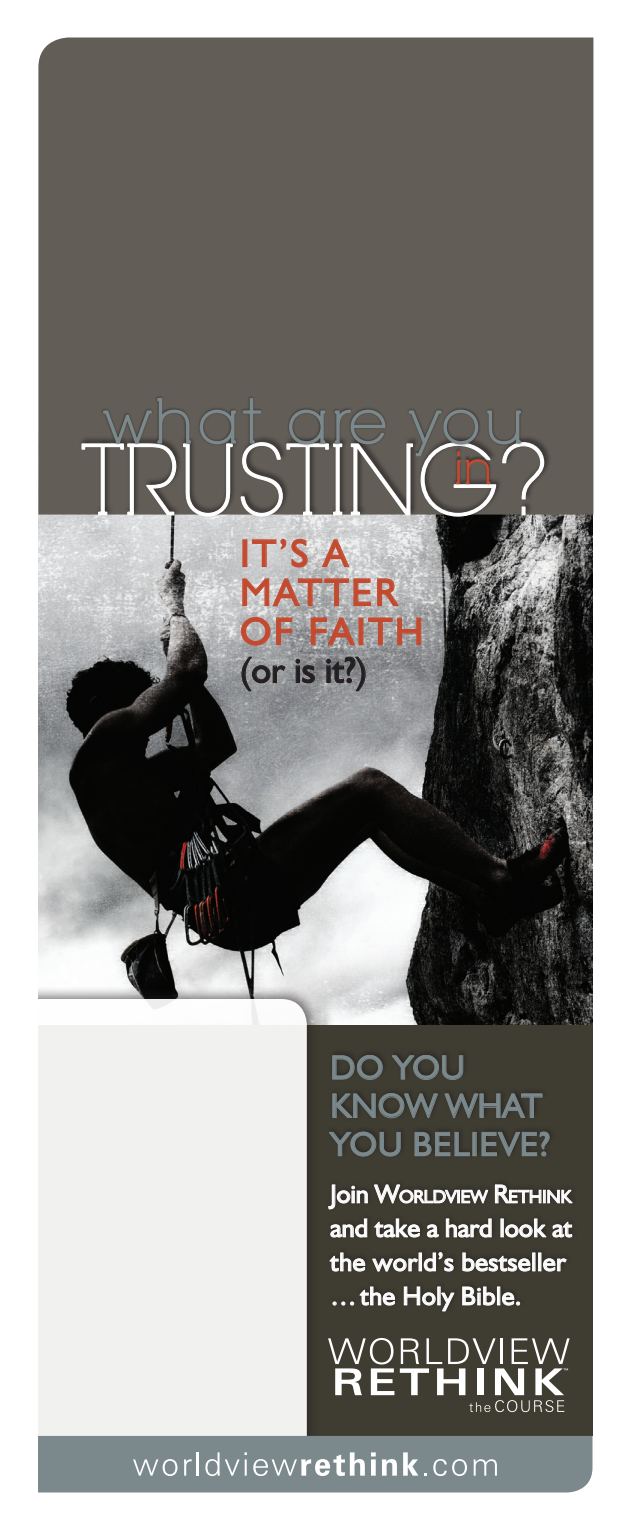
<style>
.page{position:relative;width:630px;height:1530px;background:#fff}
.page>*{position:absolute;margin:0;border:0;box-sizing:border-box;transform-origin:0 0}
.t1{font:95.75px "RNS Camelia";color:#fff}
.t2{font:39px/39px "Humanist 521 BT";letter-spacing:.065em;color:#c34a2f}
.t3{font:36.5px "Humanist 521 BT";color:#231f20}
.t4{font:34.25px/38.2px "Humanist 521 BT";letter-spacing:.015em;color:#7b898c}
.t5{font:26.25px/34px "Humanist 521 BT";letter-spacing:.01em;color:#fff}
.t6{font:18.25px "Humanist 521 BT";letter-spacing:-.015em;color:#fff}
.s1{font-size:26.25px}
</style>
<div class="page">
<img style="left:38px;top:515px;width:554px;height:511px">
<div style="left:38px;top:1026px;width:554px;height:410px;background:#3f3d32"></div>
<div style="left:38px;top:38px;width:555px;height:477px;background:#625d56"></div>
<div style="left:8px;top:986px;width:313px;height:467px;background:#231f20;opacity:.65"></div>
<div style="left:38px;top:999px;width:269px;height:437px;background:#f1f1f0"></div>
<svg style="left:328px;top:1184px;width:40px;height:25px"></svg>
<svg style="left:374px;top:1184px;width:114px;height:20px"></svg>
<svg style="left:495px;top:1184px;width:78px;height:19px"></svg>
<svg style="left:330px;top:1218px;width:37px;height:20px"></svg>
<svg style="left:374px;top:1218px;width:46px;height:20px"></svg>
<svg style="left:427px;top:1224px;width:12px;height:14px"></svg>
<svg style="left:446px;top:1218px;width:46px;height:20px"></svg>
<div style="left:501px;top:1219px;width:3px;height:18px;border:1px solid #fff"></div>
<svg style="left:505px;top:1218px;width:67px;height:20px"></svg>
<svg style="left:330px;top:1252px;width:35px;height:20px"></svg>
<svg style="left:372px;top:1258px;width:46px;height:14px"></svg>
<div style="left:419px;top:1253px;width:3px;height:18px;border:1px solid #fff"></div>
<svg style="left:424px;top:1252px;width:30px;height:20px"></svg>
<svg style="left:462px;top:1252px;width:68px;height:20px"></svg>
<div style="left:532px;top:1253px;width:3px;height:18px;border:1px solid #fff"></div>
<div style="left:538px;top:1253px;width:3px;height:18px;border:1px solid #fff"></div>
<svg style="left:543px;top:1258px;width:24px;height:14px"></svg>
<svg style="left:333px;top:1302px;width:21px;height:4px"></svg>
<svg style="left:360px;top:1287px;width:35px;height:19px"></svg>
<svg style="left:404px;top:1287px;width:51px;height:24px"></svg>
<svg style="left:462px;top:1287px;width:33px;height:19px"></svg>
<div style="left:497px;top:1287px;width:3px;height:18px;border:1px solid #fff"></div>
<svg style="left:502px;top:1292px;width:18px;height:14px"></svg>
<svg style="left:332px;top:1055px;width:51px;height:25px"></svg>
<svg style="left:392px;top:1055px;width:71px;height:25px"></svg>
<svg style="left:332px;top:1093px;width:106px;height:25px"></svg>
<svg style="left:444px;top:1094px;width:99px;height:24px"></svg>
<svg style="left:329px;top:1132px;width:72px;height:25px"></svg>
<svg style="left:415px;top:1132px;width:55px;height:24px"></svg>
<div style="left:473px;top:1132px;width:3px;height:24px;border:1px solid #7b898c"></div>
<svg style="left:482px;top:1132px;width:68px;height:25px"></svg>
<div style="left:80px;top:435px;width:472px;height:83px;background:#231f20;opacity:.85"></div>
<div style="left:101px;top:395px;width:422px;height:61px;background:#625d56"></div>
<svg style="left:81px;top:397px;width:464px;height:120px"></svg>
<div style="left:242px;top:539px;width:5px;height:28px;border:1px solid #c34a2f"></div>
<svg style="left:252px;top:538px;width:56px;height:30px;background:#cbb9b6"></svg>
<svg style="left:321px;top:539px;width:29px;height:29px"></svg>
<svg style="left:242px;top:578px;width:158px;height:29px;background:#c1aca9"></svg>
<svg style="left:240px;top:617px;width:53px;height:29px;background:#b29e9a"></svg>
<svg style="left:310px;top:617px;width:46px;height:29px"></svg>
<div style="left:359px;top:617px;width:4px;height:28px;border:1px solid #c34a2f"></div>
<svg style="left:368px;top:617px;width:54px;height:29px;background:#ac9996"></svg>
<svg style="left:241px;top:657px;width:45px;height:35px;background:#898a8c"></svg>
<svg style="left:295px;top:659px;width:20px;height:24px"></svg>
<svg style="left:326px;top:657px;width:40px;height:34px"></svg>
<svg style="left:328px;top:1338px;width:66px;height:57px"></svg>
<svg style="left:400px;top:1338px;width:170px;height:74px"></svg>
<svg style="left:38px;top:1436px;width:554px;height:56px;background:#849194"></svg>
<div style="left:0;top:0;width:38px;height:1530px;background:#fff"></div>
<h1 class="t1" style="left:82px;top:424px;width:470px">TRUSTing?</h1>
<h2 class="t2" style="left:240px;top:533px;width:176px">It’s a matter of faith</h2>
<h3 class="t3" style="left:240px;top:648px;width:129px">(or is it?)</h3>
<h3 class="t4" style="left:330px;top:1048px;width:221px">Do you know what you believe?</h3>
<p class="t6" style="left:330px;top:1185px;width:243px"><span class="s1">Join</span> <span class="s1">W</span>ORLDVIEW <span class="s1">R</span>ETHINK</p>
<p class="t5" style="left:330px;top:1210px;width:243px">and take a hard look at the world’s bestseller …the Holy Bible.</p>
</div>
